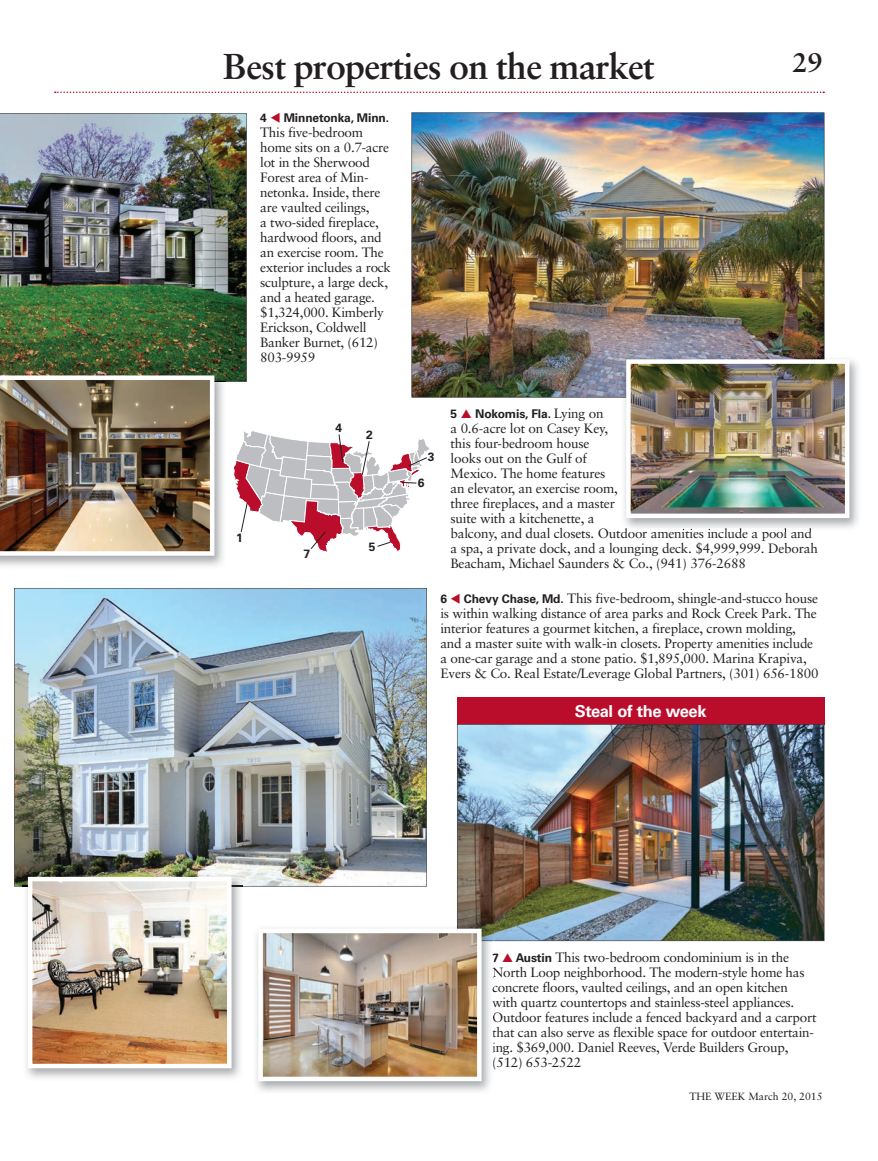
<style>
.page{position:relative;width:878px;height:1161px;background:#fff}
.page>*{position:absolute;margin:0;border:0;box-sizing:border-box;transform-origin:0 0}
.t1{font:700 36px "Sabon";letter-spacing:-.025em;color:#231f20}
.t2{font:700 27px "Sabon";color:#231f20}
.t3{font:700 16.5px "Univers LT Std";letter-spacing:-.025em;color:#fff}
.t4{font:13.5px/15px "Sabon";letter-spacing:-.02em;color:#231f20}
.t5{font:700 12px "Univers LT Std";letter-spacing:-.01em;color:#231f20}
.t6{font:10.5px "Sabon";color:#231f20}
.s1{color:#ba0d2b}
.s2{font-family:"Sabon";font-weight:400;font-size:13.5px}
.s3{font-family:"Univers LT Std";font-weight:700;font-size:12px}
</style>
<div class="page">
<svg style="left:55px;top:92px;width:769px;height:1px"></svg>
<img style="left:14px;top:588px;width:413px;height:299px">
<img style="left:0;top:113px;width:247px;height:269px">
<img style="left:411px;top:112px;width:413px;height:286px">
<div style="left:457px;top:698px;width:367px;height:27px;background:#ba0d2b"></div>
<img style="left:457px;top:724px;width:367px;height:217px">
<img style="left:0;top:372px;width:226px;height:194px">
<img style="left:214px;top:381px;width:12px;height:2px">
<img style="left:0;top:375px;width:214px;height:181px">
<img style="left:624px;top:355px;width:234px;height:173px">
<img style="left:625px;top:528px;width:186px;height:3px">
<img style="left:620px;top:355px;width:204px;height:42px">
<img style="left:631px;top:364px;width:213px;height:149px">
<div style="left:626px;top:359px;width:223px;height:159px;border:4px solid #fff"></div>
<img style="left:256px;top:926px;width:237px;height:166px">
<svg style="left:492px;top:954px;width:2px;height:101px"></svg>
<img style="left:457px;top:925px;width:36px;height:16px">
<img style="left:263px;top:934px;width:213px;height:142px">
<div style="left:258px;top:929px;width:223px;height:152px;border:4px solid #fff"></div>
<img style="left:22px;top:873px;width:221px;height:205px">
<img style="left:22px;top:886px;width:221px;height:1px">
<img style="left:33px;top:882px;width:193px;height:181px">
<div style="left:28px;top:877px;width:203px;height:191px;border:4px solid #fff"></div>
<svg style="left:233px;top:431px;width:197px;height:121px"></svg>
<h1 class="t1" style="left:223px;top:44px;width:433px">Best properties on the market</h1>
<h2 class="t2" style="left:792px;top:46px;width:32px">29</h2>
<p class="t5" style="left:260px;top:111px;width:130px">4 <span class="s1">▼</span> Minnetonka, Minn.</p>
<p class="t4" style="left:260px;top:125px;width:132px">This five-bedroom home sits on a 0.7-acre lot in the Sherwood<br>Forest area of Min&shy;netonka. Inside, there are vaulted ceilings,<br>a two-sided fireplace, hardwood floors, and an exercise room. The exterior includes a rock sculpture, a large deck, and a heated garage. $1,324,000. Kimberly<br>Erickson, Coldwell<br>Banker Burnet, (612)<br>803-9959</p>
<p class="t5" style="left:335px;top:421px;width:8px">4</p>
<p class="t5" style="left:366px;top:428px;width:8px">2</p>
<p class="t5" style="left:236px;top:531px;width:8px">1</p>
<p class="t5" style="left:303px;top:547px;width:8px">7</p>
<p class="t5" style="left:369px;top:539px;width:8px">5</p>
<p class="t5" style="left:450px;top:407px;width:8px">5</p>
<p class="t5" style="left:475px;top:407px;width:130px">Nokomis, Fla. <span class="s2">Lying on</span></p>
<p class="t4" style="left:450px;top:421px;width:369px">a 0.6-acre lot on Casey Key,<br>this four-bedroom house<br>looks out on the Gulf of<br>Mexico. The home features<br>an elevator, an exercise room,<br>three fireplaces, and a master<br>suite with a kitchenette, a<br>balcony, and dual closets. Outdoor amenities include a pool and a spa, a private dock, and a lounging deck. $4,999,999. Deborah Beacham, Michael Saunders &amp; Co., (941) 376-2688</p>
<p class="t4" style="left:440px;top:591px;width:379px"><span class="s3">6</span> <span class="s1">▼</span> <span class="s3">Chevy Chase, Md.</span> This five-bedroom, shingle-and-stucco house is within walking distance of area parks and Rock Creek Park. The interior features a gourmet kitchen, a fireplace, crown molding, and a master suite with walk-in closets. Property amenities include a one-car garage and a stone patio. $1,895,000. Marina Krapiva, Evers &amp; Co. Real Estate/Leverage Global Partners, (301) 656-1800</p>
<p class="t5" style="left:428px;top:450px;width:8px">3</p>
<p class="t5" style="left:418px;top:476px;width:8px">6</p>
<p class="t3" style="left:574px;top:702px;width:133px">Steal of the week</p>
<p class="t4" style="left:492px;top:950px;width:326px;text-indent:24px"><span class="s3">Austin</span> This two-bedroom condominium is in the North Loop neighborhood. The modern-style home has concrete floors, vaulted ceilings, and an open kitchen with quartz countertops and stainless-steel appliances.<br>Outdoor features include a fenced backyard and a carport that can also serve as flexible space for outdoor entertain&shy;ing. $369,000. Daniel Reeves, Verde Builders Group, (512) 653-2522</p>
<p class="t5" style="left:492px;top:951px;width:8px">7</p>
<p class="t6" style="left:689px;top:1090px;width:135px">THE WEEK March 20, 2015</p>
</div>
